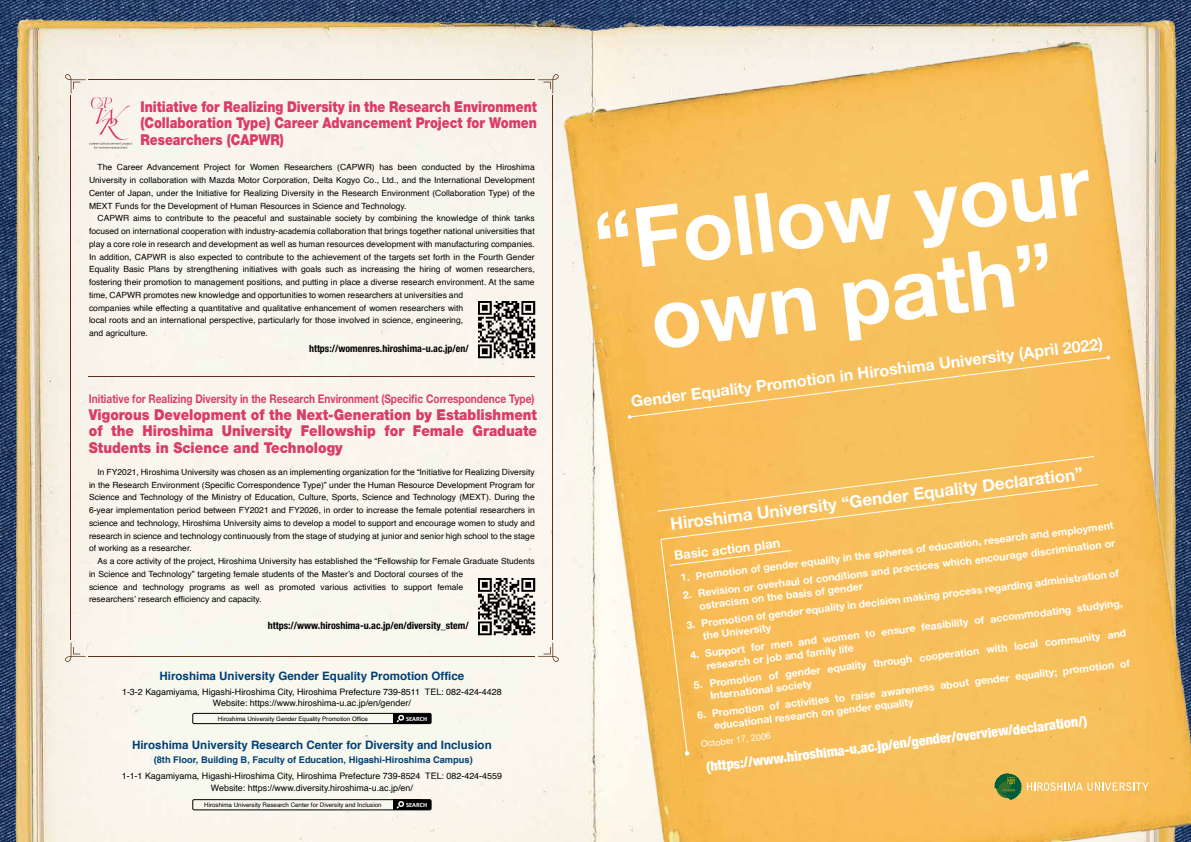
<style>
.page{position:relative;width:1191px;height:842px;background:#fff}
.page>*{position:absolute;margin:0;border:0;box-sizing:border-box;transform-origin:0 0}
.t1{font:700 83px/83.3px "Helvetica Neue LT Pro";color:#fff;text-align:center}
.t2{font:700 17px "Helvetica Neue LT Pro";color:#fff}
.t3{font:700 16px "Helvetica Neue LT Pro";color:#fff}
.t4{font:900 15px/16.5px "Helvetica Neue LT Std";color:#dc3b68;text-align:justify;scale:.9 1}
.t5{font:900 15px/16.5px "Helvetica Neue LT Std";color:#dc3b68;text-align:justify;scale:.84 1}
.t6{font:900 condensed 14px "Helvetica Neue LT Std";color:#fff}
.t7{font:700 13px "Helvetica Neue LT Pro";color:#fff}
.t8{font:700 12px "Helvetica Neue LT Std";color:#dc3b68;scale:.84 1}
.t9{font:700 11.6px "Helvetica";color:#003f77}
.t10{font:700 10.5px/12.3px "Helvetica Neue LT Pro";color:#fff}
.t11{font:700 condensed 10px "Helvetica Neue LT Pro";color:#000}
.t12{font:700 9.3px "Helvetica";color:#003f77}
.t13{font:9px "Helvetica Neue LT Std";color:#fff}
.t14{font:8.9px/11.6px "Helvetica";color:#000;text-align:center}
.t15{font:8.5px/12.8px "Helvetica";letter-spacing:.005em;color:#000;text-align:justify}
.t16{font:700 6.5px "Calibri";color:#fff}
.t17{font:6.2px "Helvetica";color:#000}
</style>
<div class="page">
<img style="left:0;top:0;width:1191px;height:842px">
<img style="left:13px;top:14px;width:1166px;height:828px">
<img style="left:555px;top:34px;width:636px;height:808px">
<img style="left:470px;top:293px;width:72px;height:72px">
<img style="left:470px;top:571px;width:72px;height:72px">
<svg style="left:656px;top:455px;width:442px;height:301px;background:#f7bf5b"></svg>
<svg style="left:627px;top:356px;width:483px;height:63px;background:#f7c05c"></svg>
<svg style="left:994px;top:773px;width:27px;height:27px"></svg>
<svg style="left:1027px;top:782px;width:121px;height:9px"></svg>
<div style="left:403px;top:713px;width:28px;height:11px;background:#000"></div>
<div style="left:393px;top:713px;width:27px;height:11px;background:#000"></div>
<div style="left:192px;top:713px;width:239px;height:11px;border:1px solid #000"></div>
<svg style="left:397px;top:715px;width:7px;height:7px"></svg>
<div style="left:403px;top:800px;width:28px;height:10px;background:#000"></div>
<div style="left:393px;top:800px;width:27px;height:10px;background:#000"></div>
<div style="left:192px;top:799px;width:239px;height:11px;border:1px solid #000"></div>
<svg style="left:397px;top:801px;width:7px;height:7px"></svg>
<svg style="left:65px;top:74px;width:67px;height:75px;background:#f0e5de"></svg>
<svg style="left:538px;top:74px;width:20px;height:20px"></svg>
<hr style="left:89px;top:79px;width:446px;height:1px;background:#5c3016">
<svg style="left:538px;top:642px;width:20px;height:20px"></svg>
<svg style="left:65px;top:642px;width:21px;height:20px"></svg>
<hr style="left:89px;top:656px;width:446px;height:1px;background:#5c3016">
<hr style="left:89px;top:376px;width:446px;height:1px;background:#5c3016">
<hr style="left:71px;top:95px;width:1px;height:545px;background:#5c3016">
<hr style="left:552px;top:95px;width:1px;height:545px;background:#5c3016">
<h3 class="t5" style="left:140px;top:98px;width:473px">Initiative for Realizing Diversity in the Research Environment (Collaboration Type) Career Advancement Project for Women Researchers (CAPWR)</h3>
<p class="t15" style="left:89px;top:161px;width:447px;text-indent:8px">The Career Advancement Project for Women Researchers (CAPWR) has been conducted by the Hiroshima University in collaboration with Mazda Motor Corporation, Delta Kogyo Co., Ltd., and the International Development Center of Japan, under the Initiative for Realizing Diversity in the Research Environment (Collaboration Type) of the MEXT Funds for the Development of Human Resources in Science and Technology.</p>
<p class="t15" style="left:89px;top:212px;width:447px;text-align:left;text-indent:8px">CAPWR aims to contribute to the peaceful and sustainable society by combining the knowledge of think tanks focused on international cooperation with industry-academia collaboration that brings together national universities that play a core role in research and development as well as human resources development with manufacturing companies.<br>In addition, CAPWR is also expected to contribute to the achievement of the targets set forth in the Fourth Gender Equality Basic Plans by strengthening initiatives with goals such as increasing the hiring of women researchers, fostering their promotion to management positions, and putting in place a diverse research environment. At the same time, CAPWR promotes new knowledge and opportunities to women researchers at universities and<br>companies while effecting a quantitative and qualitative enhancement of women researchers with<br>local roots and an international perspective, particularly for those involved in science, engineering,<br>and agriculture.</p>
<p class="t11" style="left:309px;top:342px;width:161px">https://womenres.hiroshima-u.ac.jp/en/</p>
<h3 class="t8" style="left:89px;top:391px;width:532px">Initiative for Realizing Diversity in the Research Environment (Specific Correspondence Type)</h3>
<h3 class="t4" style="left:89px;top:406px;width:499px">Vigorous Development of the Next-Generation by Establishment of the Hiroshima University Fellowship for Female Graduate Students in Science and Technology</h3>
<p class="t15" style="left:89px;top:466px;width:447px;text-indent:8px">In FY2021, Hiroshima University was chosen as an implementing organization for the “Initiative for Realizing Diversity in the Research Environment (Specific Correspondence Type)” under the Human Resource Development Program for Science and Technology of the Ministry of Education, Culture, Sports, Science and Technology (MEXT). During the 6-year implementation period between FY2021 and FY2026, in order to increase the female potential researchers in science and technology, Hiroshima University aims to develop a model to support and encourage women to study and research in science and technology continuously from the stage of studying at junior and senior high school to the stage of working as a researcher.</p>
<p class="t15" style="left:89px;top:555px;width:447px;text-align:left;text-indent:8px">As a core activity of the project, Hiroshima University has established the “Fellowship for Female Graduate Students in Science and Technology” targeting female students of the Master’s and Doctoral courses of the<br>science and technology programs as well as promoted various activities to support female<br>researchers’ research efficiency and capacity.</p>
<p class="t11" style="left:268px;top:619px;width:202px">https://www.hiroshima-u.ac.jp/en/diversity_stem/</p>
<h3 class="t9" style="left:159px;top:666px;width:306px">Hiroshima University Gender Equality Promotion Office</h3>
<p class="t14" style="left:122px;top:686px;width:381px">1-3-2 Kagamiyama, Higashi-Hiroshima City, Hiroshima Prefecture 739-8511 TEL: 082-424-4428<br>Website: https://www.hiroshima-u.ac.jp/en/gender/</p>
<h3 class="t9" style="left:132px;top:736px;width:361px">Hiroshima University Research Center for Diversity and Inclusion</h3>
<p class="t12" style="left:154px;top:752px;width:320px">(8th Floor, Building B, Faculty of Education, Higashi-Hiroshima Campus)</p>
<p class="t14" style="left:122px;top:771px;width:382px">1-1-1 Kagamiyama, Higashi-Hiroshima City, Hiroshima Prefecture 739-8524 TEL: 082-424-4559<br>Website: https://www.diversity.hiroshima-u.ac.jp/en/</p>
<p class="t17" style="left:218px;top:714px;width:152px">Hiroshima University Gender Equality Promotion Office</p>
<p class="t16" style="left:406px;top:714px;width:23px">SEARCH</p>
<p class="t17" style="left:204px;top:800px;width:179px">Hiroshima University Research Center for Diversity and Inclusion</p>
<p class="t16" style="left:406px;top:800px;width:23px">SEARCH</p>
<h1 class="t1" style="left:589px;top:200px;width:499px;rotate:-7deg">“Follow your own path”</h1>
<h3 class="t3" style="left:630px;top:391px;width:480px;rotate:-7deg">Gender Equality Promotion in Hiroshima University (A pril 2022)</h3>
<h2 class="t2" style="left:669px;top:513px;width:417px;rotate:-7deg">Hiroshima University “Gender Equality Declaration”</h2>
<p class="t10" style="left:680px;top:572px;width:437px;rotate:-7deg">1. Promotion of gender equality in the spheres of education,research and employment</p>
<h3 class="t7" style="left:673px;top:547px;width:108px;rotate:-7deg">Basic action plan</h3>
<p class="t10" style="left:697px;top:587px;width:422px;text-indent:-15px;rotate:-7deg">2. R evision or overhaul of conditions and practices which encourage discrimination or ostracism on the basis of gender</p>
<p class="t10" style="left:700px;top:617px;width:424px;text-indent:-15px;rotate:-7deg">3. Promotion of gender equality in decision making process regarding administration of the University</p>
<p class="t10" style="left:704px;top:647px;width:424px;text-indent:-15px;rotate:-7deg">4. Support for men and women to ensure feasibility of accommodating studying, research or job and family life</p>
<p class="t10" style="left:708px;top:677px;width:422px;text-indent:-15px;rotate:-7deg">5. Promotion of gender equality through cooperation with local community and<br>International society</p>
<p class="t10" style="left:711px;top:707px;width:424px;text-indent:-15px;rotate:-7deg">6. Promotion of activities to raise awareness about gender equality; promotion of educational research on gender equality</p>
<p class="t13" style="left:700px;top:739px;width:72px;rotate:-7deg">October 17, 2006</p>
<h3 class="t6" style="left:705px;top:758px;width:385px;rotate:-7deg">(https://www.hiroshima-u.ac.jp/en/gender/overview/declaration/)</h3>
</div>
